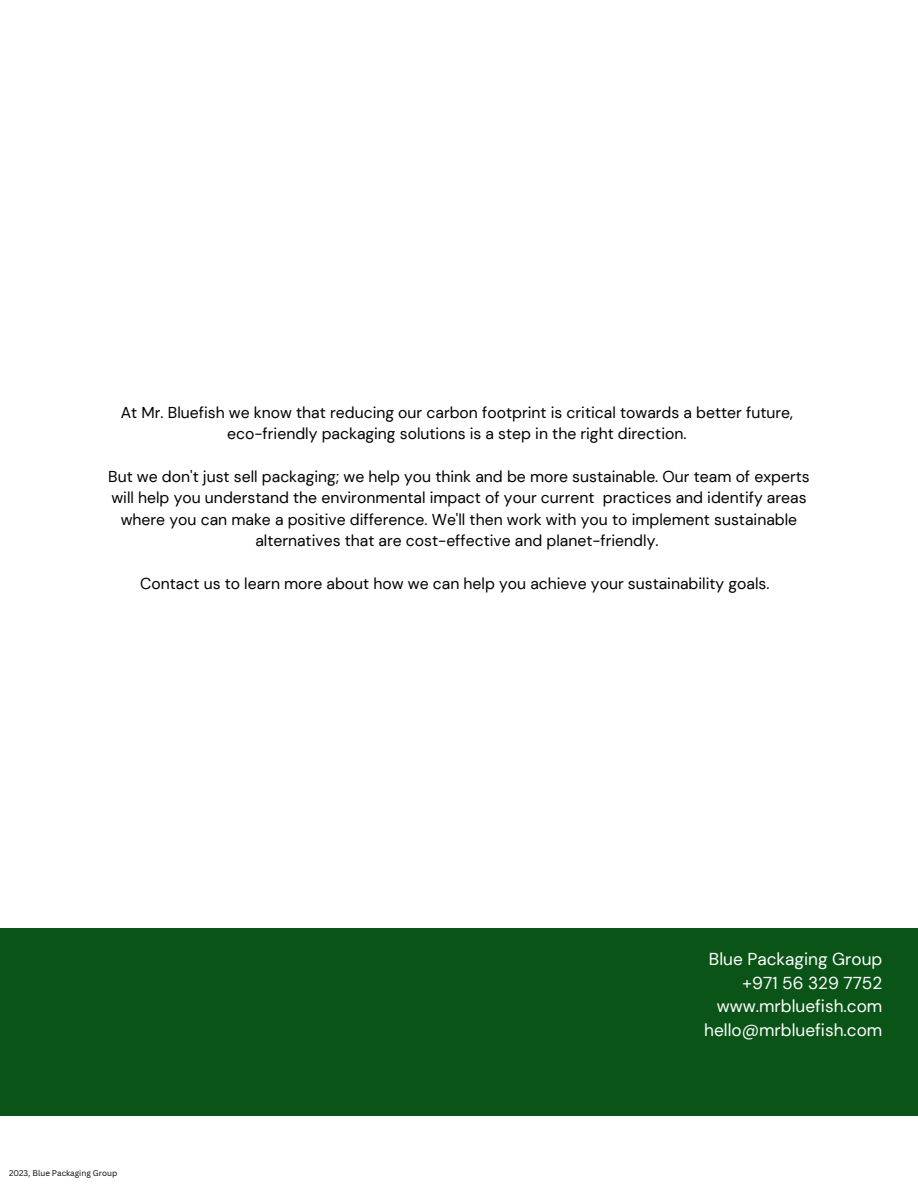
<style>
.page{position:relative;width:918px;height:1188px;background:#fff}
.page>*{position:absolute;margin:0;border:0;box-sizing:border-box;transform-origin:0 0}
.t1{font:17.25px/23.7px "DM Sans";color:#fff;text-align:right}
.t2{font:15.75px/21.3px "DM Sans";color:#000;text-align:center}
.t3{font:8.1px "Canva Sans";color:#000}
</style>
<div class="page">
<div style="left:0;top:928px;width:918px;height:188px;background:#095416"></div>
<p class="t2" style="left:121px;top:402px;width:674px">At Mr. Bluefish we know that reducing our carbon footprint is critical towards a better future, eco-friendly packaging solutions is a step in the right direction.</p>
<p class="t2" style="left:108px;top:466px;width:703px">But we don't just sell packaging; we help you think and be more sustainable. Our team of experts will help you understand the environmental impact of your current practices and identify areas where you can make a positive difference. We'll then work with you to implement sustainable alternatives that are cost-effective and planet-friendly.</p>
<p class="t2" style="left:140px;top:573px;width:631px">Contact us to learn more about how we can help you achieve your sustainability goals.</p>
<p class="t3" style="left:9px;top:1167px;width:110px">2023, Blue Packaging Group</p>
<p class="t1" style="left:704px;top:947px;width:180px">Blue Packaging Group +971 56 329 7752 www.mrbluefish.com hello@mrbluefish.com</p>
</div>
